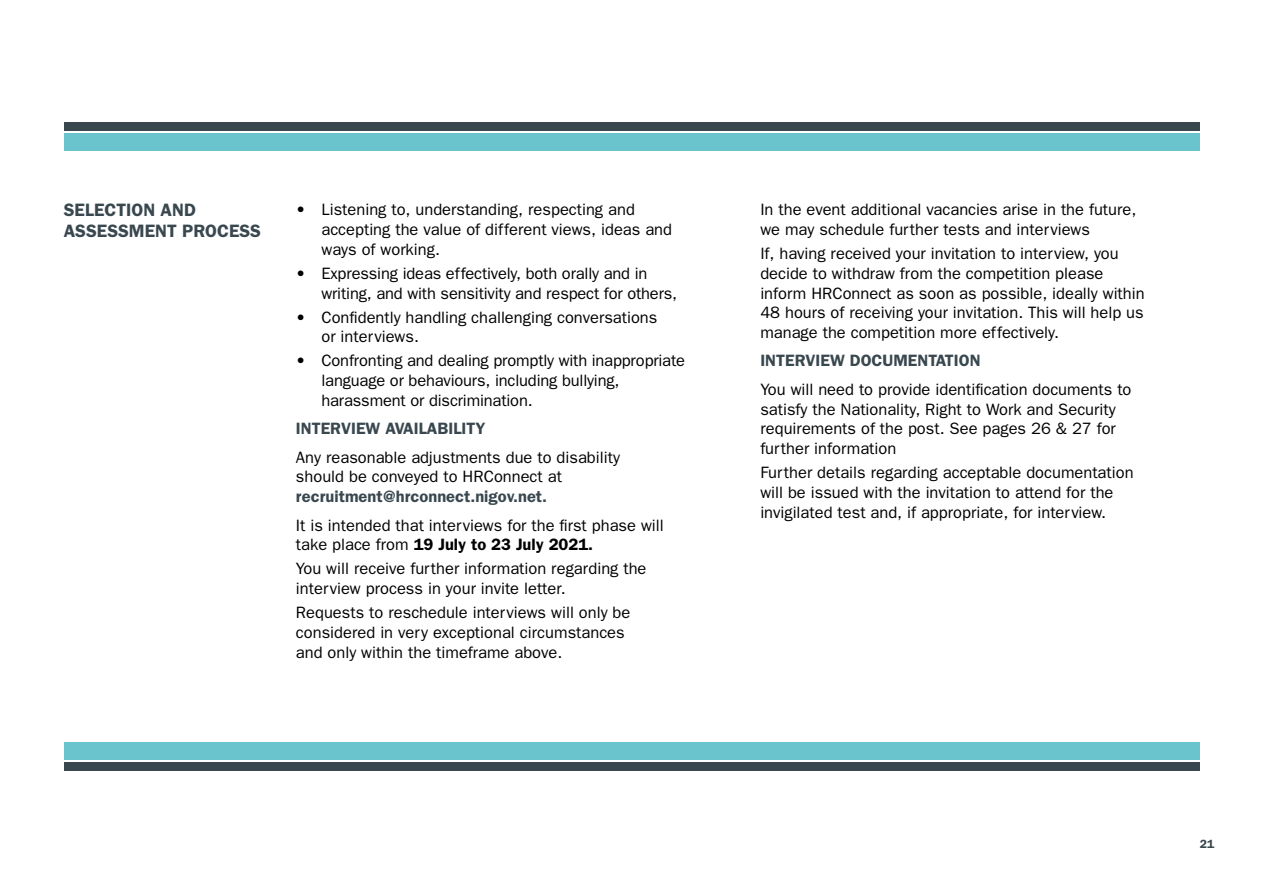
<style>
.page{position:relative;width:1263px;height:893px;background:#fff}
.page>*{position:absolute;margin:0;border:0;box-sizing:border-box;transform-origin:0 0}
.t1{font:600 18px/21px "Franklin Gothic";color:#39474f}
.t2{font:16.5px/19.8px "Franklin Gothic";color:#000}
.t3{font:600 16.5px "Franklin Gothic";color:#39474f}
.t4{font:600 12px "Franklin Gothic";color:#39474f}
.s1{font-weight:600}
</style>
<div class="page">
<div style="left:64px;top:134px;width:1135px;height:17px;background:#6ac4ce"></div>
<div style="left:64px;top:122px;width:1135px;height:9px;background:#39474f"></div>
<div style="left:64px;top:742px;width:1135px;height:17px;background:#6ac4ce"></div>
<div style="left:64px;top:762px;width:1135px;height:8px;background:#39474f"></div>
<p class="t1" style="left:64px;top:200px;width:199px">SELECTION AND<br>ASSESSMENT PROCESS</p>
<p class="t2" style="left:321px;top:200px;width:352px;text-indent:-26px">• Listening to, understanding, respecting and accepting the value of different views, ideas and ways of working.</p>
<p class="t2" style="left:321px;top:263px;width:357px;text-indent:-26px">• Expressing ideas effectively, both orally and in writing, and with sensitivity and respect for others,</p>
<p class="t2" style="left:321px;top:307px;width:337px;text-indent:-26px">• Confidently handling challenging conversations or interviews.</p>
<p class="t2" style="left:321px;top:351px;width:365px;text-indent:-26px">• Confronting and dealing promptly with inappropriate language or behaviours, including bullying, harassment or discrimination.</p>
<p class="t3" style="left:296px;top:419px;width:191px">INTERVIEW AVAILABILITY</p>
<p class="t2" style="left:296px;top:447px;width:325px">Any reasonable adjustments due to disability should be conveyed to HRConnect at</p>
<p class="t3" style="left:296px;top:487px;width:253px">recruitment@hrconnect.nigov.net.</p>
<p class="t2" style="left:296px;top:515px;width:369px">It is intended that interviews for the first phase will take place from <span class="s1">19 July to 23 July 2021.</span></p>
<p class="t2" style="left:296px;top:559px;width:352px">You will receive further information regarding the interview process in your invite letter.</p>
<p class="t2" style="left:296px;top:603px;width:336px">Requests to reschedule interviews will only be considered in very exceptional circumstances and only within the timeframe above.</p>
<p class="t2" style="left:760px;top:200px;width:378px">In the event additional vacancies arise in the future, we may schedule further tests and interviews</p>
<p class="t2" style="left:760px;top:244px;width:386px">If, having received your invitation to interview, you decide to withdraw from the competition please inform HRConnect as soon as possible, ideally within 48 hours of receiving your invitation. This will help us manage the competition more effectively.</p>
<p class="t3" style="left:760px;top:351px;width:222px">INTERVIEW DOCUMENTATION</p>
<p class="t2" style="left:760px;top:379px;width:373px">You will need to provide identification documents to satisfy the Nationality, Right to Work and Security requirements of the post. See pages 26 &amp; 27 for further information</p>
<p class="t2" style="left:760px;top:463px;width:375px">Further details regarding acceptable documentation will be issued with the invitation to attend for the invigilated test and, if appropriate, for interview.</p>
<p class="t4" style="left:1200px;top:837px;width:16px">21</p>
</div>
